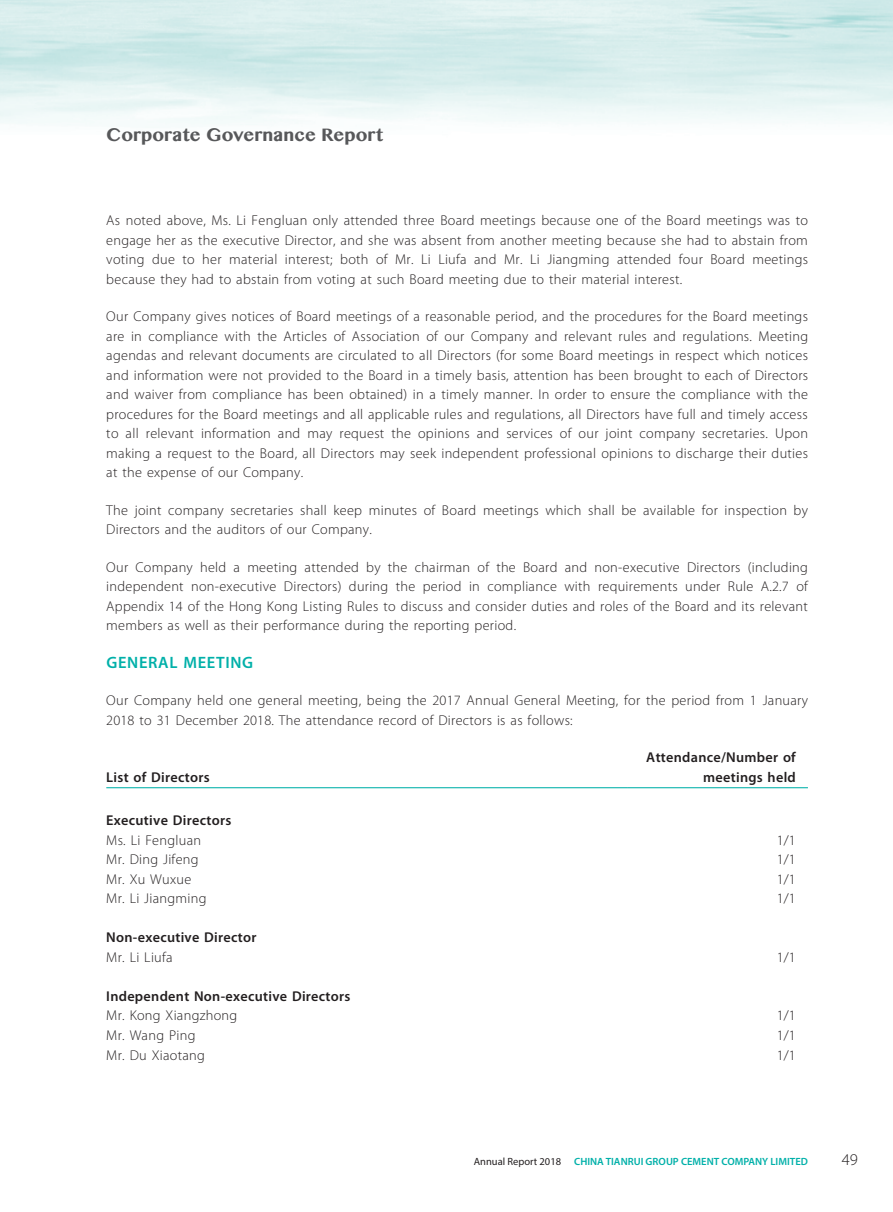
<style>
.page{position:relative;width:893px;height:1212px;background:#fff}
.page>*{position:absolute;margin:0;border:0;box-sizing:border-box;transform-origin:0 0}
.t1{font:700 18px "Myanmar MN";color:#57585a}
._03_H1{font:600 16.5px "Myriad Pro";letter-spacing:.04em;color:#00b0a9}
.t2{font:300 16.5px "Myriad Pro";color:#231f20}
._01_Body_Text{font:300 14.25px/19.5px "Myriad Pro";letter-spacing:.02em;color:#231f20;text-align:justify}
._11_P0{font:300 14.25px "Myriad Pro";letter-spacing:.02em;color:#231f20}
._11_P0-2{font:600 14.25px/19.5px "Myriad Pro";letter-spacing:.02em;color:#231f20;text-align:right}
.t3{font:600 10.5px "Myriad Pro";color:#00b0a9}
.s1{font-weight:400;color:#231f20}
</style>
<div class="page">
<hr style="left:106px;top:787px;width:522px;height:1px;background:#00b0a9">
<hr style="left:628px;top:787px;width:180px;height:1px;background:#00b0a9">
<p class="t1" style="left:106px;top:124px;width:279px">Corporate Governance Report</p>
<p class="_01_Body_Text" style="left:106px;top:211px;width:703px">As noted above, Ms. Li Fengluan only attended three Board meetings because one of the Board meetings was to engage her as the executive Director, and she was absent from another meeting because she had to abstain from voting due to her material interest; both of Mr. Li Liufa and Mr. Li Jiangming attended four Board meetings because they had to abstain from voting at such Board meeting due to their material interest.</p>
<p class="_01_Body_Text" style="left:106px;top:307px;width:703px">Our Company gives notices of Board meetings of a reasonable period, and the procedures for the Board meetings are in compliance with the Articles of Association of our Company and relevant rules and regulations. Meeting agendas and relevant documents are circulated to all Directors (for some Board meetings in respect which notices and information were not provided to the Board in a timely basis, attention has been brought to each of Directors and waiver from compliance has been obtained) in a timely manner. In order to ensure the compliance with the procedures for the Board meetings and all applicable rules and regulations, all Directors have full and timely access to all relevant information and may request the opinions and services of our joint company secretaries. Upon making a request to the Board, all Directors may seek independent professional opinions to discharge their duties at the expense of our Company.</p>
<p class="_01_Body_Text" style="left:106px;top:501px;width:703px">The joint company secretaries shall keep minutes of Board meetings which shall be available for inspection by<br>Directors and the auditors of our Company.</p>
<p class="_01_Body_Text" style="left:106px;top:558px;width:703px">Our Company held a meeting attended by the chairman of the Board and non-executive Directors (including independent non-executive Directors) during the period in compliance with requirements under Rule A.2.7 of Appendix 14 of the Hong Kong Listing Rules to discuss and consider duties and roles of the Board and its relevant members as well as their performance during the reporting period.</p>
<p class="_03_H1" style="left:106px;top:653px;width:148px">GENERAL MEETING</p>
<p class="_01_Body_Text" style="left:106px;top:691px;width:703px">Our Company held one general meeting, being the 2017 Annual General Meeting, for the period from 1 January<br>2018 to 31 December 2018. The attendance record of Directors is as follows:</p>
<p class="_11_P0-2" style="left:106px;top:768px;width:105px">List of Directors</p>
<p class="_11_P0-2" style="left:646px;top:748px;width:151px">Attendance/Number of meetings held</p>
<p class="_11_P0-2" style="left:106px;top:811px;width:127px">Executive Directors</p>
<p class="_11_P0" style="left:106px;top:832px;width:96px">Ms. Li Fengluan</p>
<p class="_11_P0" style="left:777px;top:832px;width:21px">1/1</p>
<p class="_11_P0" style="left:106px;top:852px;width:94px">Mr. Ding Jifeng</p>
<p class="_11_P0" style="left:777px;top:852px;width:21px">1/1</p>
<p class="_11_P0" style="left:106px;top:871px;width:87px">Mr. Xu Wuxue</p>
<p class="_11_P0" style="left:777px;top:871px;width:21px">1/1</p>
<p class="_11_P0" style="left:106px;top:891px;width:102px">Mr. Li Jiangming</p>
<p class="_11_P0" style="left:777px;top:891px;width:21px">1/1</p>
<p class="_11_P0-2" style="left:106px;top:928px;width:152px">Non-executive Director</p>
<p class="_11_P0" style="left:106px;top:949px;width:68px">Mr. Li Liufa</p>
<p class="_11_P0" style="left:777px;top:949px;width:21px">1/1</p>
<p class="_11_P0-2" style="left:106px;top:987px;width:246px">Independent Non-executive Directors</p>
<p class="_11_P0" style="left:106px;top:1008px;width:132px">Mr. Kong Xiangzhong</p>
<p class="_11_P0" style="left:777px;top:1008px;width:21px">1/1</p>
<p class="_11_P0" style="left:106px;top:1027px;width:91px">Mr. Wang Ping</p>
<p class="_11_P0" style="left:777px;top:1027px;width:21px">1/1</p>
<p class="_11_P0" style="left:106px;top:1047px;width:100px">Mr. Du Xiaotang</p>
<p class="_11_P0" style="left:777px;top:1047px;width:21px">1/1</p>
<p class="t3" style="left:474px;top:1156px;width:336px"><span class="s1">Annual Report 2018</span> CHINA TIANRUI GROUP CEMENT COMPANY LIMITED</p>
<p class="t2" style="left:842px;top:1150px;width:18px">49</p>
</div>
